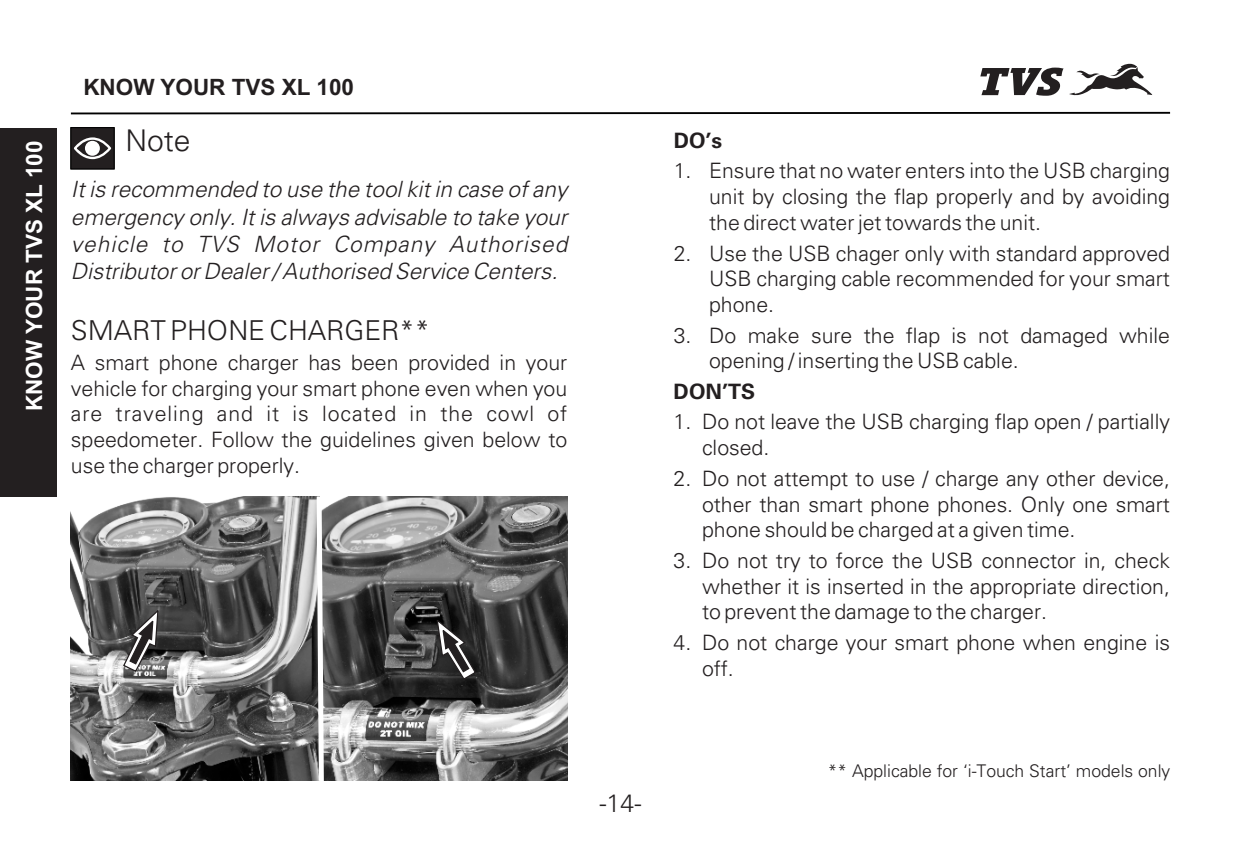
<style>
.page{position:relative;width:1241px;height:851px;background:#fff}
.page>*{position:absolute;margin:0;border:0;box-sizing:border-box;transform-origin:0 0}
.t1{font:300 30px "Univers";color:#231f20}
.t2{font:300 27.5px "Univers";color:#231f20}
.t3{font:300 25px "Univers";color:#231f20}
.t4{font:italic 300 22.5px/27.2px "Univers";color:#231f20;text-align:justify}
.t5{font:22.5px "Arial";color:#231f20}
.t6{font:22.5px "Arial";color:#fff}
.t7{font:300 21.25px/25.8px "Univers";color:#231f20;text-align:justify}
.t8{font:700 21.25px "Univers";color:#231f20}
.t9{font:300 17.5px "Univers";color:#231f20}
</style>
<div class="page">
<hr style="left:71px;top:112px;width:1098px;height:2px;background:#000">
<svg style="left:980px;top:64px;width:172px;height:32px"></svg>
<svg style="left:70px;top:127px;width:45px;height:42px;background:#4c494a"></svg>
<img style="left:71px;top:496px;width:496px;height:284px">
<svg style="left:122px;top:607px;width:37px;height:65px;background:#636262"></svg>
<svg style="left:435px;top:617px;width:42px;height:63px;background:#464545"></svg>
<svg style="left:314px;top:496px;width:12px;height:285px"></svg>
<div style="left:0;top:128px;width:57px;height:368px;background:#231f20"></div>
<p class="t6" style="left:26px;top:411px;width:272px;rotate:-90deg">KNOW YOUR TVS XL 100</p>
<p class="t5" style="left:83px;top:79px;width:272px">KNOW YOUR TVS XL 100</p>
<h1 class="t1" style="left:126px;top:129px;width:67px">Note</h1>
<p class="t4" style="left:71px;top:178px;width:498px">It is recommended to use the tool kit in case of any emergency only. It is always advisable to take your vehicle to TVS Motor Company Authorised Distributor or Dealer / Authorised Service Centers.</p>
<p class="t2" style="left:71px;top:320px;width:361px">SMART PHONE CHARGER**</p>
<p class="t7" style="left:71px;top:351px;width:498px">A smart phone charger has been provided in your vehicle for charging your smart phone even when you are traveling and it is located in the cowl of speedometer. Follow the guidelines given below to use the charger properly.</p>
<p class="t8" style="left:673px;top:132px;width:50px">DO’s</p>
<p class="t7" style="left:709px;top:160px;width:462px;text-indent:-35px">1. Ensure that no water enters into the USB charging unit by closing the flap properly and by avoiding the direct water jet towards the unit.</p>
<p class="t7" style="left:709px;top:242px;width:462px;text-indent:-35px">2. Use the USB chager only with standard approved USB charging cable recommended for your smart phone.</p>
<p class="t7" style="left:709px;top:324px;width:462px;text-indent:-35px">3. Do make sure the flap is not damaged while opening / inserting the USB cable.</p>
<p class="t8" style="left:673px;top:383px;width:83px">DON’TS</p>
<p class="t7" style="left:702px;top:411px;width:469px;text-indent:-28px">1. Do not leave the USB charging flap open / partially closed.</p>
<p class="t7" style="left:702px;top:467px;width:469px;text-indent:-28px">2. Do not attempt to use / charge any other device, other than smart phone phones. Only one smart phone should be charged at a given time.</p>
<p class="t7" style="left:702px;top:549px;width:469px;text-indent:-28px">3. Do not try to force the USB connector in, check whether it is inserted in the appropriate direction, to prevent the damage to the charger.</p>
<p class="t7" style="left:702px;top:631px;width:469px;text-indent:-28px">4. Do not charge your smart phone when engine is off.</p>
<p class="t3" style="left:599px;top:793px;width:43px">-14-</p>
<p class="t9" style="left:827px;top:763px;width:344px">** Applicable for ‘i-Touch Start’ models only</p>
</div>
